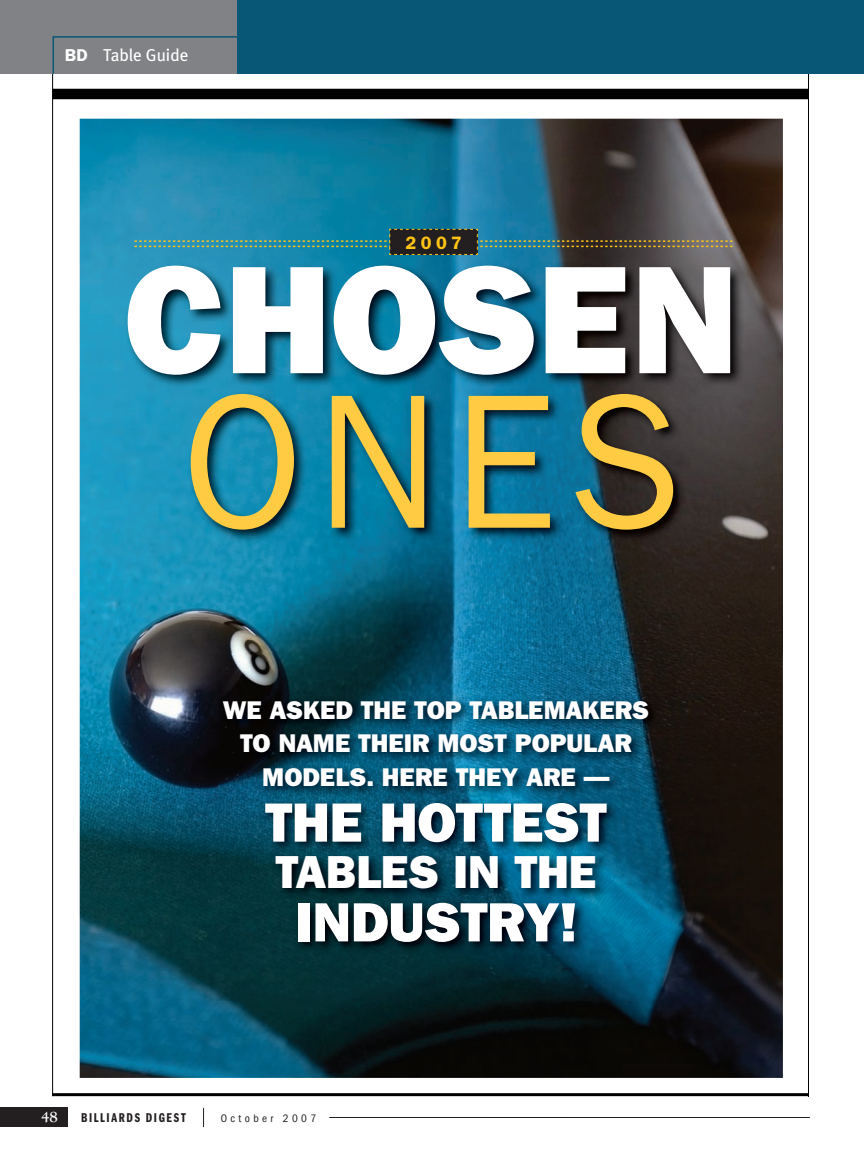
<style>
.page{position:relative;width:864px;height:1160px;background:#fff}
.page>*{position:absolute;margin:0;border:0;box-sizing:border-box;transform-origin:0 0}
.t1{font:192.15px "Franklin Gothic";color:#fecb43;scale:.95 1}
.t2{font:800 154.5px "Franklin Gothic";letter-spacing:-.01em;color:#fff}
.t3{font:800 55.5px "Franklin Gothic";letter-spacing:-.01em;color:#fff}
.t4{font:800 46.5px "Franklin Gothic";letter-spacing:-.01em;color:#fff}
.t5{font:800 25.8px/33.8px "Franklin Gothic";color:#fff;text-align:center}
.t6{font:600 18px "Franklin Gothic";color:#fec415}
.t7{font:17.25px "Meta Plus";color:#fff}
.t8{font:700 15.75px "Berkeley";color:#fff}
.t9{font:13.2px "Franklin Gothic Demi Cmpr";letter-spacing:.125em;color:#231f20}
.t10{font:condensed 11.25px "Franklin Gothic";letter-spacing:.3em;color:#231f20}
.s1{font-family:"Franklin Gothic";font-weight:600}
</style>
<div class="page">
<img style="left:80px;top:119px;width:702px;height:959px">
<div style="left:52px;top:89px;width:756px;height:10px;background:#000001"></div>
<hr style="left:52px;top:0;width:1px;height:1096px;background:#000001">
<hr style="left:808px;top:0;width:1px;height:1096px;background:#000001">
<hr style="left:52px;top:1093px;width:756px;height:3px;background:#000001">
<div style="left:0;top:0;width:244px;height:74px;background:#808285"></div>
<svg style="left:52px;top:36px;width:194px;height:39px"></svg>
<div style="left:0;top:1108px;width:68px;height:19px;background:#231f20"></div>
<svg style="left:203px;top:1108px;width:1px;height:19px"></svg>
<hr style="left:329px;top:1117px;width:480px;height:1px;background:#231f20">
<div style="left:237px;top:0;width:626px;height:73px;background:#095776"></div>
<img style="left:218px;top:696px;width:531px;height:357px">
<img style="left:124px;top:263px;width:659px;height:390px">
<svg style="left:134px;top:229px;width:598px;height:26px;background:#356a76"></svg>
<p class="t7" style="left:65px;top:49px;width:125px"><span class="s1">BD</span> Table Guide</p>
<p class="t6" style="left:405px;top:236px;width:58px">2007</p>
<p class="t2" style="left:124px;top:267px;width:616px">CHOSEN</p>
<p class="t1" style="left:182px;top:395px;width:527px">ONES</p>
<p class="t5" style="left:223px;top:695px;width:428px">WE ASKED THE TOP TABLEMAKERS<br>TO NAME THEIR MOST POPULAR<br>MODELS. HERE THEY ARE —</p>
<p class="t3" style="left:265px;top:803px;width:344px">THE HOTTEST</p>
<p class="t4" style="left:275px;top:856px;width:323px">TABLES IN THE</p>
<p class="t3" style="left:295px;top:903px;width:284px">INDUSTRY!</p>
<p class="t8" style="left:41px;top:1111px;width:18px">48</p>
<p class="t9" style="left:81px;top:1113px;width:106px">BILLIARDS DIGEST</p>
<p class="t10" style="left:221px;top:1114px;width:97px">October 2007</p>
</div>
